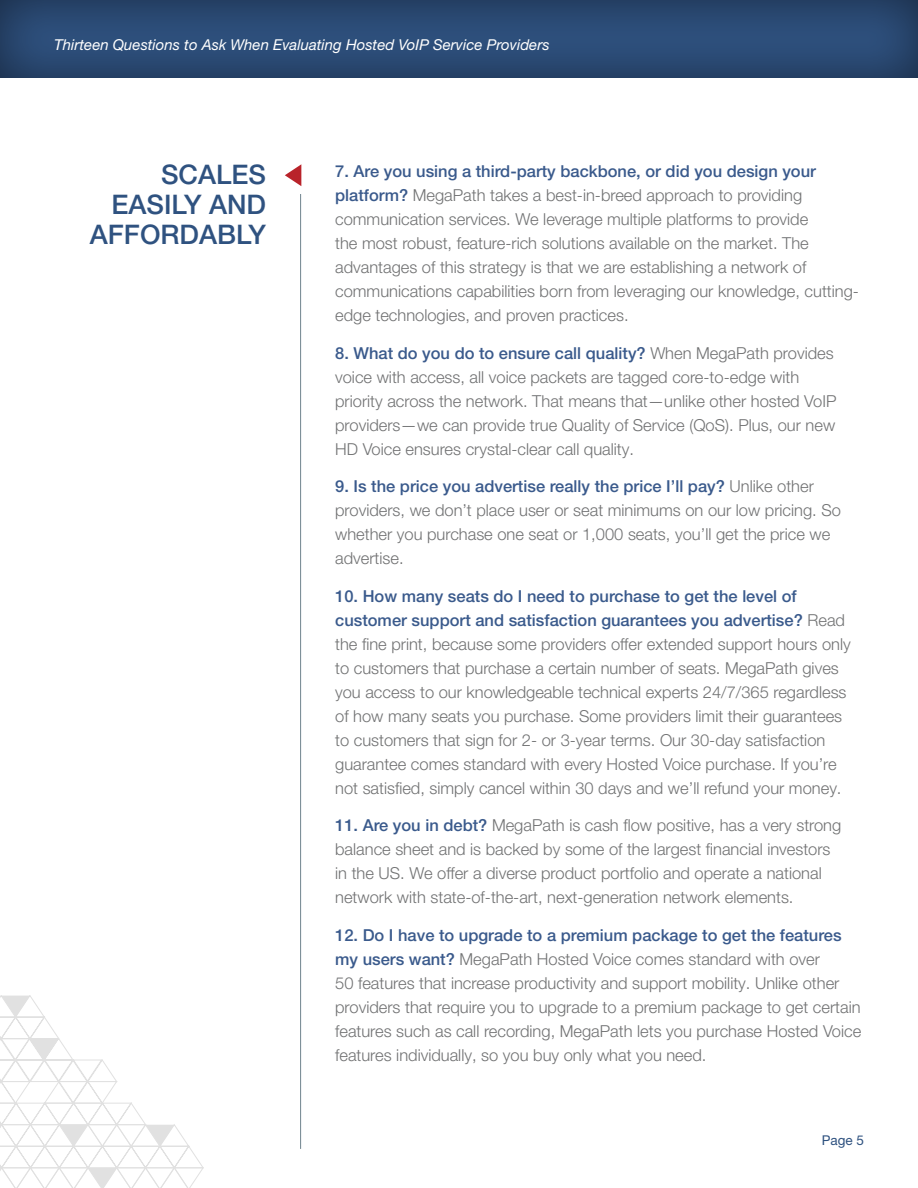
<style>
.page{position:relative;width:918px;height:1188px;background:#fff}
.page>*{position:absolute;margin:0;border:0;box-sizing:border-box;transform-origin:0 0}
.t1{font:500 27px/30px "Helvetica Neue LT Pro";color:#2f5280;text-align:right}
.t2{font:300 16.5px/24px "Helvetica Neue LT Pro";color:#717273}
.t3{font:italic 15px "Helvetica Neue LT Pro";color:#fff}
.t4{font:13.5px "Helvetica Neue LT Pro";color:#2f5280}
.s1{font-weight:500;color:#3a5a8c}
</style>
<div class="page">
<div style="left:0;top:0;width:918px;height:79px;background:#231f20;opacity:.55"></div>
<hr style="left:300px;top:165px;width:1px;height:984px;background:#70848e">
<svg style="left:0;top:995px;width:204px;height:193px"></svg>
<div style="left:275px;top:156px;width:37px;height:38px;background:#fff"></div>
<svg style="left:285px;top:164px;width:16px;height:22px"></svg>
<p class="t3" style="left:54px;top:35px;width:497px">Thirteen Questions to Ask When Evaluating Hosted VoIP Service Providers</p>
<h1 class="t1" style="left:90px;top:159px;width:178px">SCALES<br>EASILY AND<br>AFFORDABLY</h1>
<p class="t2" style="left:335px;top:159px;width:525px"><span class="s1">7. Are you using a third-party backbone, or did you design your platform?</span> MegaPath takes a best-in-breed approach to providing communication services. We leverage multiple platforms to provide<br>the most robust, feature-rich solutions available on the market. The advantages of this strategy is that we are establishing a network of communications capabilities born from leveraging our knowledge, cutting&shy;edge technologies, and proven practices.</p>
<p class="t2" style="left:335px;top:340px;width:503px"><span class="s1">8. What do you do to ensure call quality?</span> When MegaPath provides voice with access, all voice packets are tagged core-to-edge with priority across the network. That means that—unlike other hosted VoIP providers—we can provide true Quality of Service (QoS). Plus, our new HD Voice ensures crystal-clear call quality.</p>
<p class="t2" style="left:335px;top:474px;width:507px"><span class="s1">9. Is the price you advertise really the price I’ll pay?</span> Unlike other providers, we don’t place user or seat minimums on our low pricing. So whether you purchase one seat or 1,000 seats, you’ll get the price we advertise.</p>
<p class="t2" style="left:335px;top:583px;width:517px"><span class="s1">10. How many seats do I need to purchase to get the level of customer support and satisfaction guarantees you advertise?</span> Read the fine print, because some providers offer extended support hours only to customers that purchase a certain number of seats. MegaPath gives you access to our knowledgeable technical experts 24/7/365 regardless of how many seats you purchase. Some providers limit their guarantees to customers that sign for 2- or 3-year terms. Our 30-day satisfaction guarantee comes standard with every Hosted Voice purchase. If you’re not satisfied, simply cancel within 30 days and we’ll refund your money.</p>
<p class="t2" style="left:335px;top:813px;width:508px"><span class="s1">11. Are you in debt?</span> MegaPath is cash flow positive, has a very strong balance sheet and is backed by some of the largest financial investors in the US. We offer a diverse product portfolio and operate a national network with state-of-the-art, next-generation network elements.</p>
<p class="t2" style="left:335px;top:923px;width:528px"><span class="s1">12. Do I have to upgrade to a premium package to get the features my users want?</span> MegaPath Hosted Voice comes standard with over<br>50 features that increase productivity and support mobility. Unlike other providers that require you to upgrade to a premium package to get certain features such as call recording, MegaPath lets you purchase Hosted Voice features individually, so you buy only what you need.</p>
<p class="t4" style="left:822px;top:1132px;width:44px">Page 5</p>
</div>
